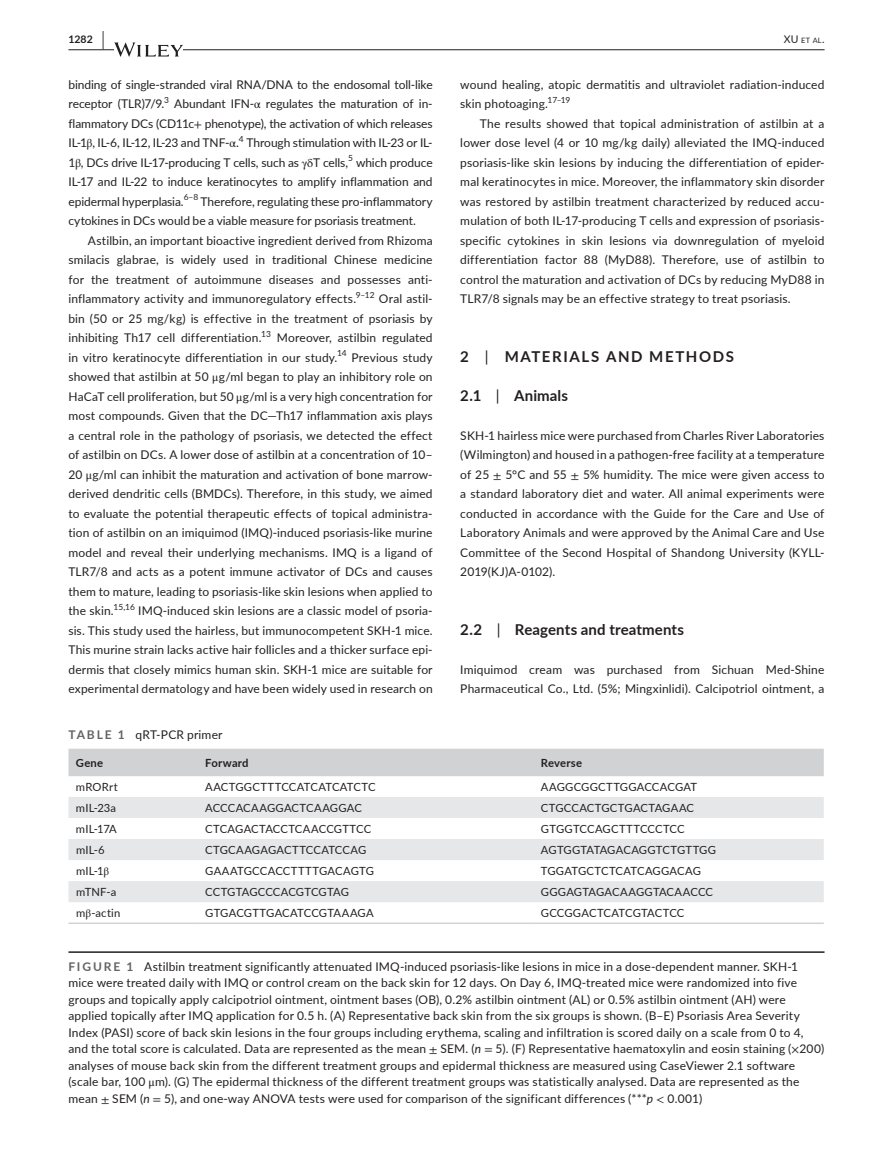
<style>
.page{position:relative;width:893px;height:1174px;background:#fff}
.page>*{position:absolute;margin:0;border:0;box-sizing:border-box;transform-origin:0 0}
.t1{font:700 15px "Lato";letter-spacing:.01em;color:#231f20}
.t2{font:700 15px "Lato";letter-spacing:.11em;color:#231f20}
.t3{font:12px/19.5px "Lato";letter-spacing:.015em;color:#231f20;text-align:justify}
.t4{font:11.25px "Lato";letter-spacing:.015em;color:#231f20}
.t5{font:700 11.25px "Lato";letter-spacing:.02em;color:#231f20}
.t6{font:700 10.5px "Lato";color:#231f20}
.t7{font:7.35px "Lato";color:#231f20}
.s1{font-size:19.5px}
.s2{font-size:10.5px}
.s3{font-family:"STIX"}
.s4{font-weight:400}
.s5{font-weight:700;color:#636366}
.s6{font-style:italic}
</style>
<div class="page">
<hr style="left:68px;top:49px;width:756px;height:1px;background:#231f20">
<svg style="left:114px;top:42px;width:69px;height:15px"></svg>
<div style="left:68px;top:748px;width:756px;height:28px;background:#d1d2d4"></div>
<svg style="left:68px;top:797px;width:756px;height:105px;fill:#e6e7e9"></svg>
<hr style="left:68px;top:922px;width:130px;height:2px;background:#d1d2d4">
<hr style="left:198px;top:922px;width:335px;height:2px;background:#d1d2d4">
<hr style="left:533px;top:922px;width:291px;height:2px;background:#d1d2d4">
<hr style="left:68px;top:951px;width:756px;height:2px;background:#231f20">
<p class="t6" style="left:68px;top:31px;width:37px">1282 <span class="s1">|</span></p>
<p class="t7" style="left:784px;top:35px;width:42px"><span class="s2">XU</span> et al<span class="s2">.</span></p>
<p class="t3" style="left:68px;top:74px;width:366px">binding of single-stranded viral RNA/DNA to the endosomal toll-like receptor (TLR)7/9.<sup>3</sup> Abundant IFN-<span class="s3">α</span> regulates the maturation of in&shy;flammatory DCs (CD11c<span class="s3">+</span> phenotype), the activation of which releases IL-1<span class="s3">β</span>, IL-6, IL-12, IL-23 and TNF-<span class="s3">α</span>.<sup>4</sup> Through stimulation with IL-23 or IL-1<span class="s3">β</span>, DCs drive IL-17-producing T cells, such as <span class="s3">γδ</span>T cells,<sup>5</sup> which produce IL-17 and IL-22 to induce keratinocytes to amplify inflammation and epidermal hyperplasia.<sup>6–8</sup> Therefore, regulating these pro-inflammatory cytokines in DCs would be a viable measure for psoriasis treatment.</p>
<p class="t3" style="left:68px;top:230px;width:366px;text-indent:20px">Astilbin, an important bioactive ingredient derived from Rhizoma smilacis glabrae, is widely used in traditional Chinese medicine for the treatment of autoimmune diseases and possesses anti&shy;inflammatory activity and immunoregulatory effects.<sup>9–12</sup> Oral astil&shy;bin (50 or 25 mg/kg) is effective in the treatment of psoriasis by inhibiting Th17 cell differentiation.<sup>13</sup> Moreover, astilbin regulated in vitro keratinocyte differentiation in our study.<sup>14</sup> Previous study showed that astilbin at 50 <span class="s3">μ</span>g/ml began to play an inhibitory role on HaCaT cell proliferation, but 50 <span class="s3">μ</span>g/ml is a very high concentration for most compounds. Given that the DC—Th17 inflammation axis plays a central role in the pathology of psoriasis, we detected the effect of astilbin on DCs. A lower dose of astilbin at a concentration of 10– 20 <span class="s3">μ</span>g/ml can inhibit the maturation and activation of bone marrow&shy;derived dendritic cells (BMDCs). Therefore, in this study, we aimed to evaluate the potential therapeutic effects of topical administra&shy;tion of astilbin on an imiquimod (IMQ)-induced psoriasis-like murine model and reveal their underlying mechanisms. IMQ is a ligand of TLR7/8 and acts as a potent immune activator of DCs and causes them to mature, leading to psoriasis-like skin lesions when applied to the skin.<sup>15,16</sup> IMQ-induced skin lesions are a classic model of psoria&shy;sis. This study used the hairless, but immunocompetent SKH-1 mice.<br>This murine strain lacks active hair follicles and a thicker surface epi&shy;dermis that closely mimics human skin. SKH-1 mice are suitable for experimental dermatology and have been widely used in research on</p>
<p class="t3" style="left:460px;top:74px;width:366px">wound healing, atopic dermatitis and ultraviolet radiation-induced skin photoaging.<sup>17–19</sup></p>
<p class="t3" style="left:460px;top:113px;width:366px;text-indent:20px">The results showed that topical administration of astilbin at a lower dose level (4 or 10 mg/kg daily) alleviated the IMQ-induced psoriasis-like skin lesions by inducing the differentiation of epider&shy;mal keratinocytes in mice. Moreover, the inflammatory skin disorder was restored by astilbin treatment characterized by reduced accu&shy;mulation of both IL-17-producing T cells and expression of psoriasis&shy;specific cytokines in skin lesions via downregulation of myeloid differentiation factor 88 (MyD88). Therefore, use of astilbin to control the maturation and activation of DCs by reducing MyD88 in TLR7/8 signals may be an effective strategy to treat psoriasis.</p>
<p class="t2" style="left:460px;top:345px;width:275px">2 <span class="s4">|</span> MATERIALS AND METHODS</p>
<p class="t1" style="left:460px;top:384px;width:109px">2.1 <span class="s4">|</span> Animals</p>
<p class="t3" style="left:460px;top:425px;width:366px">SKH-1 hairless mice were purchased from Charles River Laboratories (Wilmington) and housed in a pathogen-free facility at a temperature of 25 <span class="s3">±</span> 5°C and 55 <span class="s3">±</span> 5% humidity. The mice were given access to a standard laboratory diet and water. All animal experiments were conducted in accordance with the Guide for the Care and Use of Laboratory Animals and were approved by the Animal Care and Use Committee of the Second Hospital of Shandong University (KYLL-2019(KJ)A-0102).</p>
<p class="t1" style="left:460px;top:618px;width:225px">2.2 <span class="s4">|</span> Reagents and treatments</p>
<p class="t3" style="left:460px;top:659px;width:366px">Imiquimod cream was purchased from Sichuan Med-Shine<br>Pharmaceutical Co., Ltd. (5%; Mingxinlidi). Calcipotriol ointment, a</p>
<p class="t3" style="left:68px;top:724px;width:156px"><span class="s5">TABLE 1</span> qRT-PCR primer</p>
<p class="t5" style="left:76px;top:754px;width:29px">Gene</p>
<p class="t5" style="left:205px;top:754px;width:45px">Forward</p>
<p class="t5" style="left:541px;top:754px;width:43px">Reverse</p>
<p class="t4" style="left:76px;top:778px;width:43px">mRORrt</p>
<p class="t4" style="left:205px;top:778px;width:172px">AACTGGCTTTCCATCATCATCTC</p>
<p class="t4" style="left:541px;top:778px;width:158px">AAGGCGGCTTGGACCACGAT</p>
<p class="t4" style="left:76px;top:800px;width:42px">mIL-23a</p>
<p class="t4" style="left:205px;top:800px;width:158px">ACCCACAAGGACTCAAGGAC</p>
<p class="t4" style="left:541px;top:800px;width:155px">CTGCCACTGCTGACTAGAAC</p>
<p class="t4" style="left:76px;top:821px;width:42px">mIL-17A</p>
<p class="t4" style="left:205px;top:821px;width:168px">CTCAGACTACCTCAACCGTTCC</p>
<p class="t4" style="left:541px;top:821px;width:145px">GTGGTCCAGCTTTCCCTCC</p>
<p class="t4" style="left:76px;top:842px;width:30px">mIL-6</p>
<p class="t4" style="left:205px;top:842px;width:163px">CTGCAAGAGACTTCCATCCAG</p>
<p class="t4" style="left:541px;top:842px;width:177px">AGTGGTATAGACAGGTCTGTTGG</p>
<p class="t4" style="left:76px;top:863px;width:35px">mIL-1<span class="s3">β</span></p>
<p class="t4" style="left:205px;top:863px;width:170px">GAAATGCCACCTTTTGACAGTG</p>
<p class="t4" style="left:541px;top:863px;width:161px">TGGATGCTCTCATCAGGACAG</p>
<p class="t4" style="left:76px;top:884px;width:42px">mTNF-a</p>
<p class="t4" style="left:205px;top:884px;width:145px">CCTGTAGCCCACGTCGTAG</p>
<p class="t4" style="left:541px;top:884px;width:174px">GGGAGTAGACAAGGTACAACCC</p>
<p class="t4" style="left:76px;top:905px;width:46px">m<span class="s3">β</span>-actin</p>
<p class="t4" style="left:205px;top:905px;width:170px">GTGACGTTGACATCCGTAAAGA</p>
<p class="t4" style="left:541px;top:905px;width:145px">GCCGGACTCATCGTACTCC</p>
<p class="t3" style="left:68px;top:957px;width:757px;line-height:16.5px;text-align:left"><span class="s5">FIGURE 1</span> Astilbin treatment significantly attenuated IMQ-induced psoriasis-like lesions in mice in a dose-dependent manner. SKH-1 mice were treated daily with IMQ or control cream on the back skin for 12 days. On Day 6, IMQ-treated mice were randomized into five groups and topically apply calcipotriol ointment, ointment bases (OB), 0.2% astilbin ointment (AL) or 0.5% astilbin ointment (AH) were applied topically after IMQ application for 0.5 h. (A) Representative back skin from the six groups is shown. (B–E) Psoriasis Area Severity Index (PASI) score of back skin lesions in the four groups including erythema, scaling and infiltration is scored daily on a scale from 0 to 4, and the total score is calculated. Data are represented as the mean <span class="s3">±</span> SEM. (<span class="s6">n</span> <span class="s3">=</span> 5). (F) Representative haematoxylin and eosin staining (<span class="s3">×</span>200) analyses of mouse back skin from the different treatment groups and epidermal thickness are measured using CaseViewer 2.1 software (scale bar, 100 <span class="s3">μ</span>m). (G) The epidermal thickness of the different treatment groups was statistically analysed. Data are represented as the mean <span class="s3">±</span> SEM (<span class="s6">n</span> <span class="s3">=</span> 5), and one-way ANOVA tests were used for comparison of the significant differences (***<span class="s6">p</span> <span class="s3">&lt;</span> 0.001)</p>
</div>
